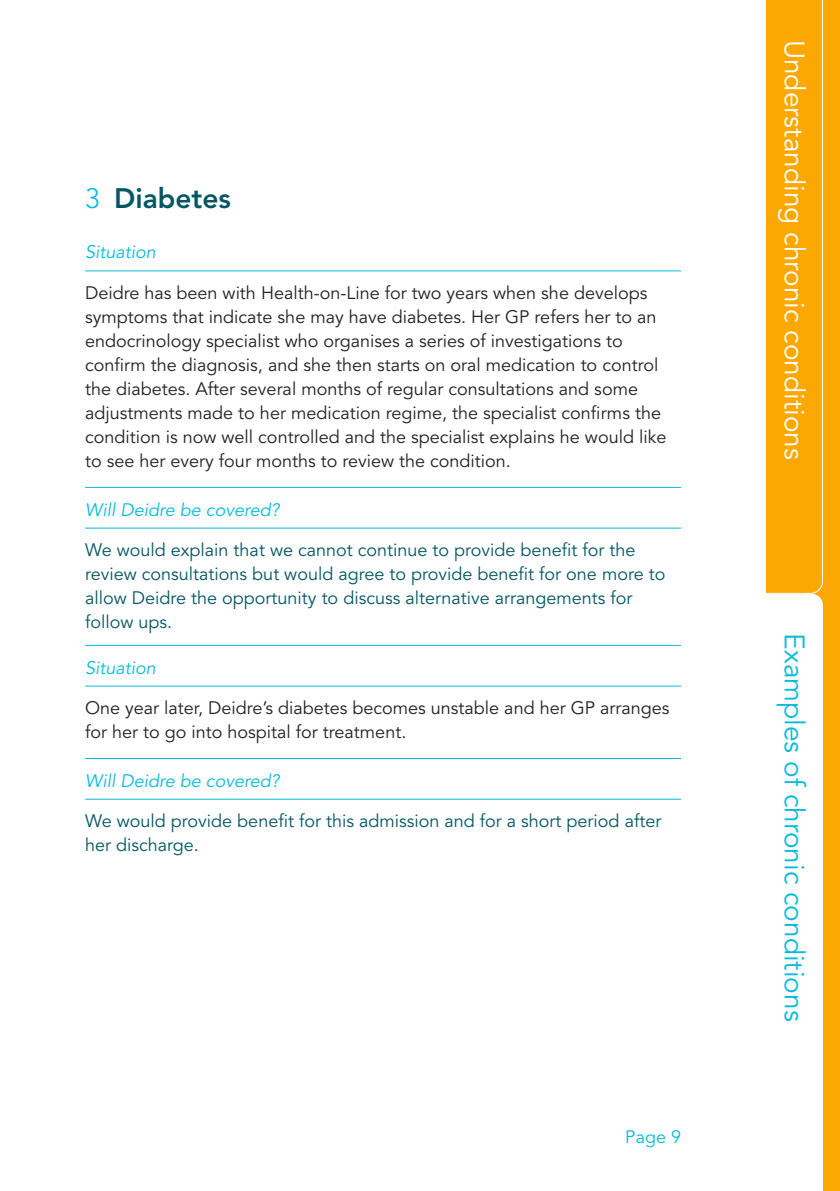
<style>
.page{position:relative;width:840px;height:1191px;background:#fff}
.page>*{position:absolute;margin:0;border:0;box-sizing:border-box;transform-origin:0 0}
.t1{font:28px "Avenir LT Std";color:#fff}
.t2{font:28px "Avenir LT Std";color:#07bbda}
.t3{font:800 28px "Avenir LT Std";color:#035762}
.t4{font:18px/24px "Avenir LT Std";color:#231f20}
.t5{font:18px/24px "Avenir LT Std";color:#035762}
.t6{font:italic 18px "Avenir LT Std";color:#07bbda}
.t7{font:18px "Avenir LT Std";color:#07bbda}
.s1{font-weight:300;color:#07bbda}
</style>
<div class="page">
<div style="left:765px;top:0;width:74px;height:1191px;background:linear-gradient(to bottom,#fda800,#fda800)"></div>
<svg style="left:680px;top:0;width:142px;height:594px"></svg>
<svg style="left:680px;top:594px;width:142px;height:597px"></svg>
<hr style="left:85px;top:270px;width:595px;height:1px;background:#07bbda">
<hr style="left:85px;top:487px;width:595px;height:1px;background:#07bbda">
<hr style="left:85px;top:527px;width:595px;height:1px;background:#07bbda">
<hr style="left:85px;top:645px;width:595px;height:1px;background:#07bbda">
<hr style="left:85px;top:685px;width:595px;height:1px;background:#07bbda">
<hr style="left:85px;top:758px;width:595px;height:1px;background:#07bbda">
<hr style="left:85px;top:798px;width:595px;height:1px;background:#07bbda">
<h1 class="t3" style="left:85px;top:187px;width:147px"><span class="s1">3</span> Diabetes</h1>
<p class="t6" style="left:85px;top:245px;width:72px">Situation</p>
<p class="t4" style="left:85px;top:282px;width:582px">Deidre has been with Health-on-Line for two years when she develops symptoms that indicate she may have diabetes. Her GP refers her to an endocrinology specialist who organises a series of investigations to confirm the diagnosis, and she then starts on oral medication to control the diabetes. After several months of regular consultations and some adjustments made to her medication regime, the specialist confirms the condition is now well controlled and the specialist explains he would like to see her every four months to review the condition.</p>
<p class="t6" style="left:85px;top:502px;width:196px">Will Deidre be covered?</p>
<p class="t5" style="left:85px;top:539px;width:581px">We would explain that we cannot continue to provide benefit for the review consultations but would agree to provide benefit for one more to allow Deidre the opportunity to discuss alternative arrangements for follow ups.</p>
<p class="t6" style="left:85px;top:660px;width:72px">Situation</p>
<p class="t4" style="left:85px;top:697px;width:585px">One year later, Deidre’s diabetes becomes unstable and her GP arranges for her to go into hospital for treatment.</p>
<p class="t6" style="left:85px;top:773px;width:196px">Will Deidre be covered?</p>
<p class="t5" style="left:85px;top:810px;width:577px">We would provide benefit for this admission and for a short period after her discharge.</p>
<p class="t7" style="left:625px;top:1129px;width:57px">Page 9</p>
<h1 class="t1" style="left:805px;top:40px;width:421px;rotate:90deg">Understanding chronic conditions</h1>
<h1 class="t2" style="left:805px;top:633px;width:389px;rotate:90deg">Examples of chronic conditions</h1>
</div>
